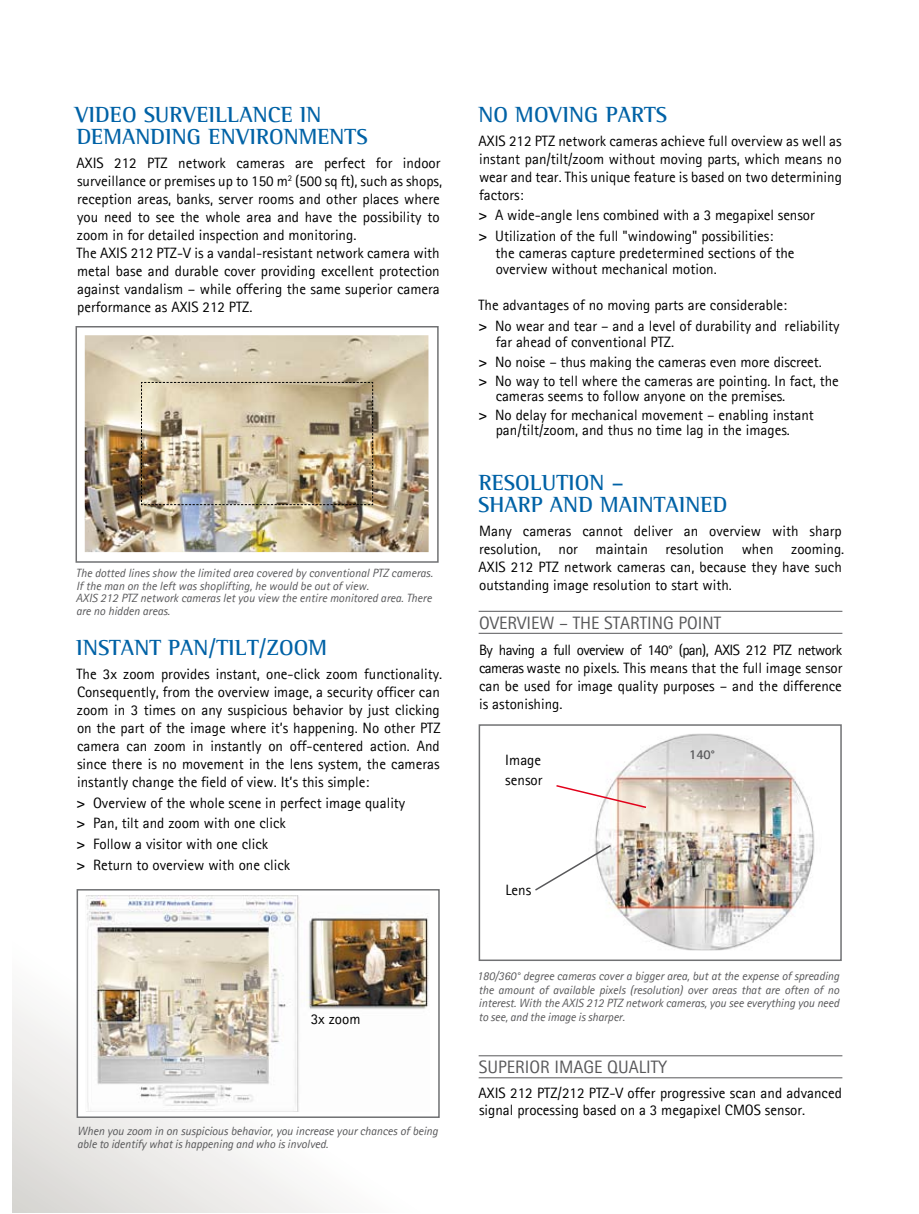
<style>
.page{position:relative;width:919px;height:1214px;background:#fff}
.page>*{position:absolute;margin:0;border:0;box-sizing:border-box;transform-origin:0 0}
.t1{font:700 22.5px/22px "Agfa Rotis Semi Serif";color:#0062a6}
.t2{font:18px "Agfa Rotis Sans Serif";color:#58585a}
.t3{font:15px/18px "Agfa Rotis Sans Serif";color:#000}
.t4{font:700 13.5px "Agfa Rotis Sans Serif";color:#58585a}
.t5{font:italic 12px/13.5px "Agfa Rotis Sans Serif";color:#58585a}
.s1{font-weight:700}
</style>
<div class="page">
<svg style="left:13px;top:911px;width:427px;height:302px"></svg>
<img style="left:85px;top:335px;width:343px;height:217px">
<div style="left:75px;top:326px;width:363px;height:237px;border:2px solid #707173"></div>
<img style="left:141px;top:382px;width:232px;height:123px">
<div style="left:478px;top:724px;width:363px;height:237px;border:2px solid #707173"></div>
<img style="left:594px;top:734px;width:221px;height:216px">
<svg style="left:556px;top:784px;width:91px;height:25px"></svg>
<svg style="left:535px;top:844px;width:77px;height:48px"></svg>
<div style="left:77px;top:889px;width:362px;height:229px;background:#fff;border:2px solid #707173"></div>
<img style="left:86px;top:895px;width:343px;height:217px">
<hr style="left:478px;top:611px;width:364px;height:1px;background:#58585a">
<hr style="left:478px;top:633px;width:364px;height:1px;background:#58585a">
<hr style="left:478px;top:1055px;width:364px;height:1px;background:#58585a">
<hr style="left:478px;top:1077px;width:364px;height:1px;background:#58585a">
<h1 class="t1" style="left:75px;top:103px;width:269px">VIDEO SURVEILLANCE IN<br>DEMANDIN G ENVIRONMENTS</h1>
<p class="t3" style="left:76px;top:153px;width:367px">AXIS 212 PTZ network cameras are perfect for indoor surveillance or premises up to 150 m<sup>2</sup> (500 sq ft), such as shops, reception areas, banks, server rooms and other places where you need to see the whole area and have the possibility to zoom in for detailed inspection and monitoring.<br>The AXIS 212 PTZ-V is a vandal-resistant network camera with metal base and durable cover providing excellent protection against vandalism – while offering the same superior camera performance as AXIS 212 PTZ.</p>
<p class="t5" style="left:76px;top:566px;width:358px;line-height:12.8px">The dotted lines show the limited area covered by conventional PTZ cameras.<br>If the man on the left was shoplifting, he would be out of view.<br>AXIS 212 PTZ network cameras let you view the entire monitored area. There are no hidden areas.</p>
<h1 class="t1" style="left:76px;top:637px;width:21px">INSTANT</h1>
<h1 class="t1" style="left:168px;top:637px;width:160px">PAN/TILT/ZOOM</h1>
<p class="t3" style="left:76px;top:665px;width:367px">The 3x zoom provides instant, one-click zoom functionality.<br>Consequently, from the overview image, a security officer can zoom in 3 times on any suspicious behavior by just clicking on the part of the image where it’s happening. No other PTZ camera can zoom in instantly on off-centered action. And since there is no movement in the lens system, the cameras instantly change the field of view. It’s this simple:</p>
<p class="t3" style="left:76px;top:792px;width:330px;line-height:20.7px"><span class="s1">&gt;</span> Overview of the whole scene in perfect image quality <span class="s1">&gt;</span> Pan, tilt and zoom with one click<br><span class="s1">&gt;</span> Follow a visitor with one click<br><span class="s1">&gt;</span> Return to overview with one click</p>
<p class="t3" style="left:311px;top:1010px;width:51px">3x zoom</p>
<p class="t5" style="left:77px;top:1124px;width:362px">When you zoom in on suspicious behavior, you increase your chances of being able to identify what is happening and who is involved.</p>
<h1 class="t1" style="left:478px;top:103px;width:178px">NO MOVIN G PARTS</h1>
<p class="t3" style="left:478px;top:131px;width:365px;text-align:justify">AXIS 212 PTZ network cameras achieve full overview as well as instant pan/tilt/zoom without moving parts, which means no wear and tear. This unique feature is based on two determining factors:</p>
<p class="t3" style="left:478px;top:205px;width:337px;line-height:20.7px"><span class="s1">&gt;</span> A wide-angle lens combined with a 3 megapixel sensor <span class="s1">&gt;</span> Utilization of the full "windowing" possibilities:</p>
<p class="t3" style="left:495px;top:244px;width:300px;line-height:16.5px">the cameras capture predetermined sections of the overview without mechanical motion.</p>
<p class="t3" style="left:478px;top:294px;width:362px;line-height:20.7px">The advantages of no moving parts are considerable:<br><span class="s1">&gt;</span> No wear and tear – and a level of durability and reliability</p>
<p class="t3" style="left:478px;top:332px;width:362px;line-height:19.2px;text-indent:17px">far ahead of conventional PTZ.<br><span class="s1">&gt;</span> No noise – thus making the cameras even more discreet.<br><span class="s1">&gt;</span> No way to tell where the cameras are pointing. In fact, the</p>
<p class="t3" style="left:478px;top:386px;width:337px;line-height:19.2px;text-indent:17px">cameras seems to follow anyone on the premises.<br><span class="s1">&gt;</span> No delay for mechanical movement – enabling instant</p>
<p class="t3" style="left:495px;top:421px;width:296px">pan/tilt/zoom, and thus no time lag in the images.</p>
<h1 class="t1" style="left:478px;top:471px;width:153px">RESOLUTI ON –<br>SHARP AND MAINTAIN</h1>
<h1 class="t1" style="left:700px;top:493px;width:28px">ED</h1>
<p class="t3" style="left:478px;top:521px;width:367px">Many cameras cannot deliver an overview with sharp resolution, nor maintain resolution when zooming.<br>AXIS 212 PTZ network cameras can, because they have such outstanding image resolution to start with.</p>
<p class="t2" style="left:479px;top:612px;width:135px">Overvi ew – the startin</p>
<p class="t2" style="left:663px;top:612px;width:25px">g point</p>
<p class="t3" style="left:479px;top:641px;width:365px;text-align:justify">By having a full overview of 140° (pan), AXIS 212 PTZ network cameras waste no pixels. This means that the full image sensor can be used for image quality purposes – and the difference is astonishing.</p>
<p class="t3" style="left:505px;top:749px;width:39px;line-height:20.7px">Image sensor</p>
<p class="t3" style="left:505px;top:880px;width:27px">Lens</p>
<p class="t4" style="left:689px;top:746px;width:28px">140°</p>
<p class="t5" style="left:477px;top:969px;width:364px;text-align:justify">180/360° degree cameras cover a bigger area, but at the expense of spreading the amount of available pixels (resolution) over areas that are often of no interest. With the AXIS 212 PTZ network cameras, you see everything you need to see, and the image is sharper.</p>
<p class="t2" style="left:478px;top:1056px;width:46px">Superior</p>
<p class="t2" style="left:554px;top:1056px;width:73px">Image qualit</p>
<p class="t2" style="left:658px;top:1056px;width:10px">y</p>
<p class="t3" style="left:478px;top:1085px;width:365px;line-height:16.5px">AXIS 212 PTZ/212 PTZ-V offer progressive scan and advanced signal processing based on a 3 megapixel CMOS sensor.</p>
</div>
